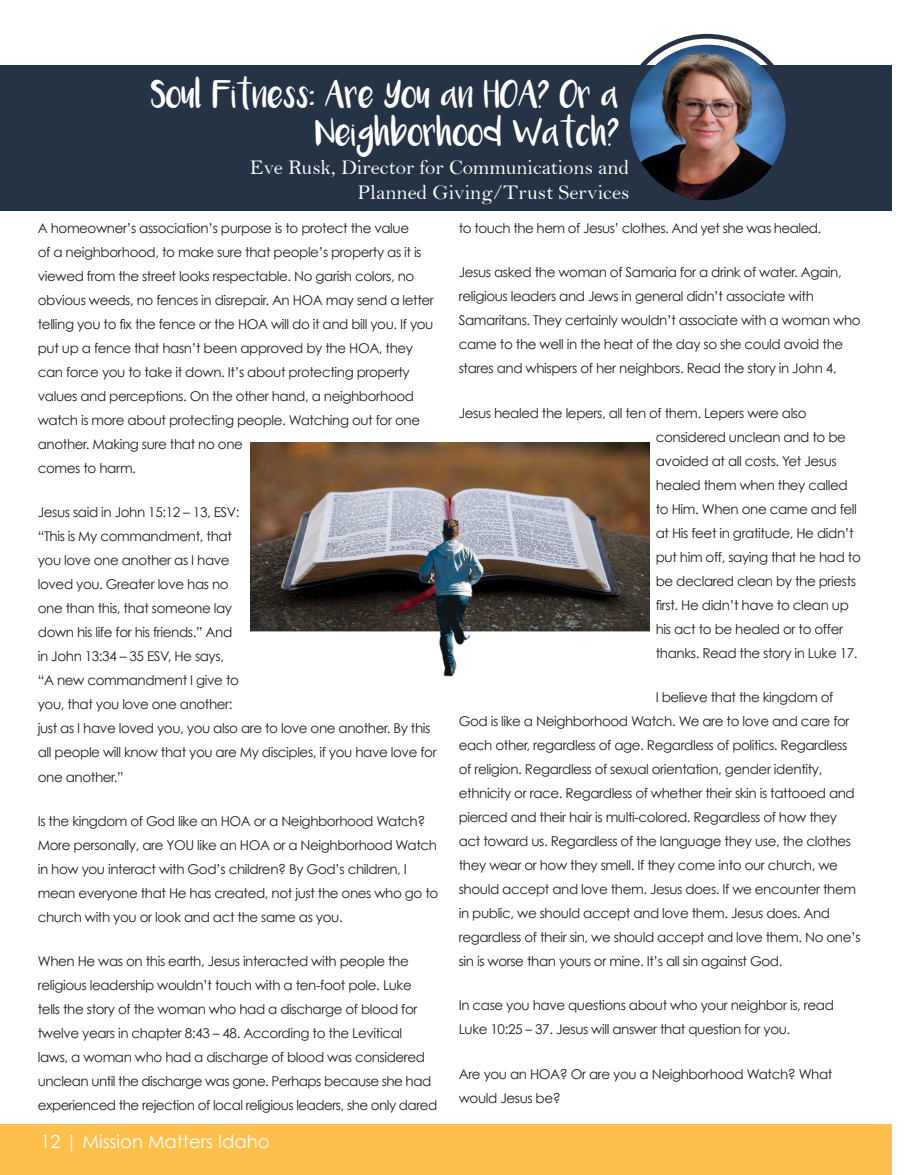
<style>
.page{position:relative;width:905px;height:1175px;background:#fff}
.page>*{position:absolute;margin:0;border:0;box-sizing:border-box;transform-origin:0 0}
.t1{font:21px "Bell";color:#fff}
.t2{font:21px/37.5px "Luna";color:#fff;text-align:right}
.t3{font:18px "Century Gothic";color:#fff}
.t4{font:13.5px/24px "Century Gothic";letter-spacing:-.03em;color:#231f20}
</style>
<div class="page">
<div style="left:0;top:1124px;width:891px;height:50px;background:#ffbf4c"></div>
<div style="left:0;top:66px;width:891px;height:145px;background:#243346"></div>
<img style="left:630px;top:45px;width:155px;height:155px;border-radius:78px">
<div style="left:619px;top:34px;width:175px;height:175px;border:5px solid #273344;border-radius:50%"></div>
<img style="left:250px;top:442px;width:399px;height:235px">
<p class="t2" style="left:151px;top:82px;width:470px">Soul Fitness: Are You an HOA? Or a<br>Neighborhood Watch?</p>
<p class="t1" style="left:250px;top:154px;width:381px">Eve Rusk, Director for Communications and</p>
<p class="t1" style="left:357px;top:180px;width:273px">Planned Giving/Trust Services</p>
<p class="t4" style="left:38px;top:216px;width:397px">A homeowner’s association’s purpose is to protect the value<br>of a neighborhood, to make sure that people’s property as it is viewed from the street looks respectable. No garish colors, no obvious weeds, no fences in disrepair. An HOA may send a letter telling you to fix the fence or the HOA will do it and bill you. If you put up a fence that hasn’t been approved by the HOA, they can force you to take it down. It’s about protecting property values and perceptions. On the other hand, a neighborhood watch is more about protecting people. Watching out for one another. Making sure that no one<br>comes to harm.</p>
<p class="t4" style="left:38px;top:500px;width:400px">Jesus said in John 15:12 – 13, ESV:<br>“This is My commandment, that<br>you love one another as I have<br>loved you. Greater love has no<br>one than this, that someone lay<br>down his life for his friends.” And<br>in John 13:34 – 35 ESV, He says,<br>“A new commandment I give to<br>you, that you love one another:<br>just as I have loved you, you also are to love one another. By this all people will know that you are My disciples, if you have love for one another.”</p>
<p class="t4" style="left:38px;top:808px;width:402px">Is the kingdom of God like an HOA or a Neighborhood Watch?<br>More personally, are YOU like an HOA or a Neighborhood Watch in how you interact with God’s children? By God’s children, I mean everyone that He has created, not just the ones who go to church with you or look and act the same as you.</p>
<p class="t4" style="left:38px;top:949px;width:401px">When He was on this earth, Jesus interacted with people the religious leadership wouldn’t touch with a ten-foot pole. Luke tells the story of the woman who had a discharge of blood for twelve years in chapter 8:43 – 48. According to the Levitical<br>laws, a woman who had a discharge of blood was considered unclean until the discharge was gone. Perhaps because she had experienced the rejection of local religious leaders, she only dared</p>
<p class="t4" style="left:459px;top:216px;width:364px">to touch the hem of Jesus’ clothes. And yet she was healed.</p>
<p class="t4" style="left:459px;top:260px;width:403px">Jesus asked the woman of Samaria for a drink of water. Again, religious leaders and Jews in general didn’t associate with Samaritans. They certainly wouldn’t associate with a woman who came to the well in the heat of the day so she could avoid the stares and whispers of her neighbors. Read the story in John 4.</p>
<p class="t4" style="left:655px;top:400px;width:206px;text-indent:-197px">Jesus healed the lepers, all ten of them. Lepers were also considered unclean and to be avoided at all costs. Yet Jesus healed them when they called to Him. When one came and fell at His feet in gratitude, He didn’t put him off, saying that he had to be declared clean by the priests first. He didn’t have to clean up his act to be healed or to offer thanks. Read the story in Luke 17.</p>
<p class="t4" style="left:459px;top:685px;width:403px;text-indent:197px">I believe that the kingdom of God is like a Neighborhood Watch. We are to love and care for each other, regardless of age. Regardless of politics. Regardless of religion. Regardless of sexual orientation, gender identity, ethnicity or race. Regardless of whether their skin is tattooed and pierced and their hair is multi-colored. Regardless of how they act toward us. Regardless of the language they use, the clothes they wear or how they smell. If they come into our church, we should accept and love them. Jesus does. If we encounter them in public, we should accept and love them. Jesus does. And regardless of their sin, we should accept and love them. No one’s sin is worse than yours or mine. It’s all sin against God.</p>
<p class="t4" style="left:459px;top:993px;width:376px">In case you have questions about who your neighbor is, read<br>Luke 10:25 – 37. Jesus will answer that question for you.</p>
<p class="t4" style="left:459px;top:1061px;width:375px">Are you an HOA? Or are you a Neighborhood Watch? What would Jesus be?</p>
<p class="t3" style="left:40px;top:1130px;width:230px">12 | Mission Matters Idaho</p>
</div>
